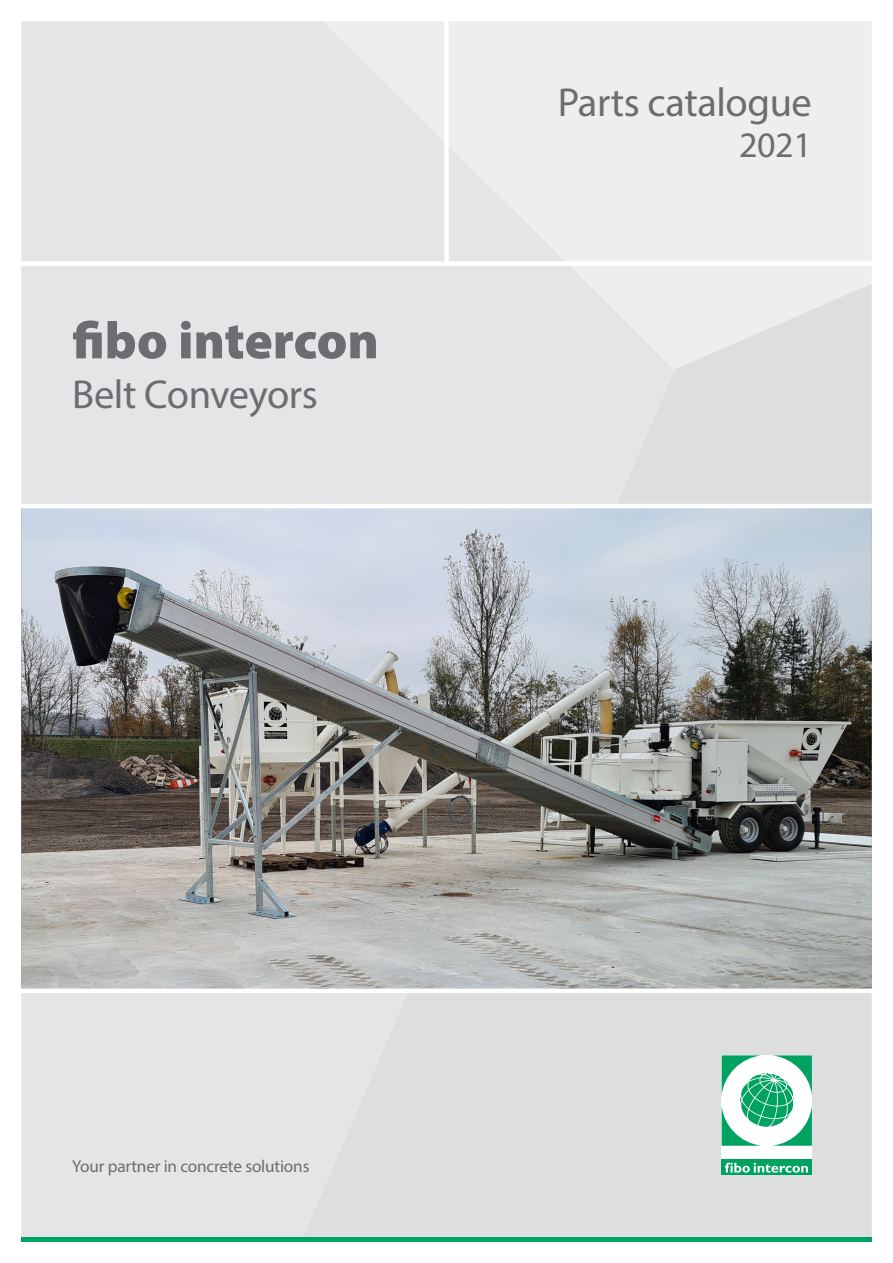
<style>
.page{position:relative;width:893px;height:1263px;background:#fff}
.page>*{position:absolute;margin:0;border:0;box-sizing:border-box;transform-origin:0 0}
.Forside_over{font:900 52.5px "Myriad Pro";letter-spacing:-.005em;color:#6c6d70}
.Forside_Tekst{font:40.5px "Myriad Pro";letter-spacing:-.01em;color:#6c6d70}
.Forside_Tekst-2{font:36px "Myriad Pro";color:#6c6d70}
.Forside_Tekst-3{font:17.25px "Myriad Pro";letter-spacing:-.01em;color:#6c6d70}
</style>
<div class="page">
<div style="left:21px;top:21px;width:302px;height:1216px;background:#e4e5e7"></div>
<svg style="left:323px;top:21px;width:549px;height:263px;background:#ebebed"></svg>
<div style="left:301px;top:284px;width:571px;height:953px;background:#dddee0"></div>
<div style="left:21px;top:1237px;width:851px;height:5px;background:#00a261"></div>
<img style="left:21px;top:508px;width:851px;height:480px">
<div style="left:0;top:261px;width:893px;height:5px;background:#fff"></div>
<div style="left:444px;top:21px;width:5px;height:243px;background:#fff"></div>
<hr style="left:0;top:504px;width:893px;height:4px;background:#fff">
<div style="left:0;top:988px;width:893px;height:5px;background:#fff"></div>
<div style="left:722px;top:1055px;width:90px;height:120px;background:#fff"></div>
<div style="left:722px;top:1159px;width:90px;height:16px;background:#00a261"></div>
<svg style="left:725px;top:1163px;width:83px;height:10px"></svg>
<svg style="left:722px;top:1055px;width:90px;height:91px"></svg>
<p class="Forside_over" style="left:72px;top:306px;width:308px">fibo intercon</p>
<p class="Forside_Tekst" style="left:72px;top:369px;width:247px">Belt Conveyors</p>
<p class="Forside_Tekst" style="left:558px;top:78px;width:256px">Parts catalogue</p>
<p class="Forside_Tekst-2" style="left:739px;top:123px;width:74px">2021</p>
<p class="Forside_Tekst-3" style="left:72px;top:1156px;width:239px">Your partner in concrete solutions</p>
</div>
